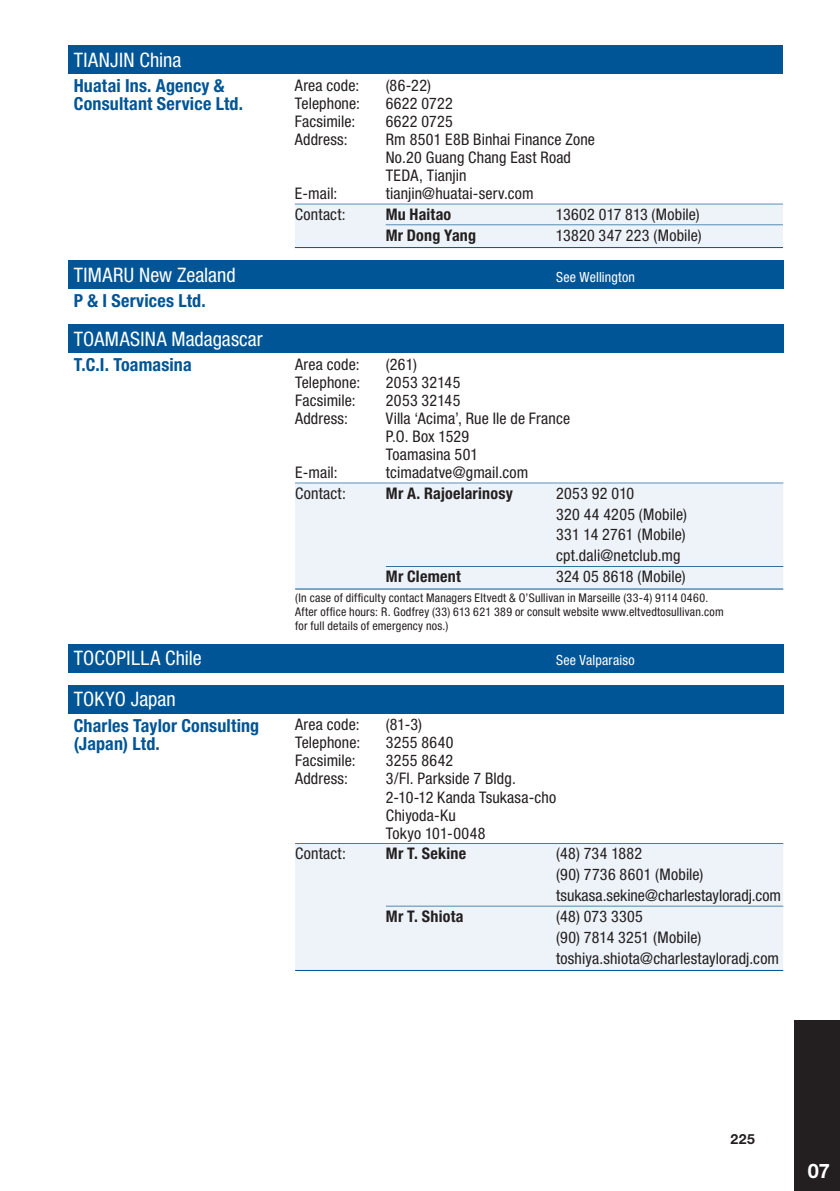
<style>
.page{position:relative;width:840px;height:1191px;background:#fff}
.page>*{position:absolute;margin:0;border:0;box-sizing:border-box;transform-origin:0 0}
.t1{font:condensed 20px "Helvetica Neue LT Std";letter-spacing:.005em;color:#fff}
.t2{font:700 20px "Helvetica Neue LT Std";color:#fff}
.t3{font:700 condensed 18px/18px "Helvetica Neue LT Std";letter-spacing:.01em;color:#005596}
.t4{font:condensed 16px/18px "Helvetica Neue LT Std";letter-spacing:.01em;color:#231f20}
.t5{font:700 condensed 16px "Helvetica Neue LT Std";letter-spacing:.015em;color:#231f20}
.t6{font:condensed 14px "Helvetica Neue LT Std";letter-spacing:.015em;color:#fff}
.t7{font:700 14px "Helvetica Neue LT Std";color:#231f20}
.t8{font:condensed 12px/14px "Helvetica Neue LT Std";letter-spacing:.02em;color:#231f20}
</style>
<div class="page">
<div style="left:794px;top:1020px;width:45px;height:171px;background:#231f20"></div>
<div style="left:68px;top:45px;width:714px;height:29px;background:#005596"></div>
<div style="left:295px;top:204px;width:487px;height:22px;background:#edf3f8"></div>
<div style="left:295px;top:225px;width:487px;height:22px;background:#edf3f8"></div>
<hr style="left:295px;top:247px;width:487px;height:1px;background:#005596">
<div style="left:68px;top:260px;width:714px;height:29px;background:#005596"></div>
<div style="left:68px;top:324px;width:714px;height:29px;background:#005596"></div>
<div style="left:295px;top:483px;width:487px;height:22px;background:#edf3f8"></div>
<div style="left:295px;top:504px;width:487px;height:22px;background:#edf3f8"></div>
<div style="left:295px;top:525px;width:487px;height:22px;background:#edf3f8"></div>
<div style="left:295px;top:546px;width:487px;height:22px;background:#edf3f8"></div>
<hr style="left:386px;top:566px;width:396px;height:1px;background:#005596">
<div style="left:295px;top:567px;width:487px;height:22px;background:#edf3f8"></div>
<hr style="left:295px;top:588px;width:487px;height:1px;background:#005596">
<div style="left:68px;top:644px;width:714px;height:28px;background:#005596"></div>
<div style="left:68px;top:685px;width:714px;height:28px;background:#005596"></div>
<hr style="left:295px;top:843px;width:487px;height:1px;background:#005596">
<div style="left:295px;top:844px;width:487px;height:22px;background:#edf3f8"></div>
<div style="left:295px;top:865px;width:487px;height:22px;background:#edf3f8"></div>
<div style="left:295px;top:885px;width:487px;height:22px;background:#edf3f8"></div>
<div style="left:295px;top:906px;width:487px;height:22px;background:#edf3f8"></div>
<div style="left:295px;top:927px;width:487px;height:22px;background:#edf3f8"></div>
<div style="left:295px;top:948px;width:487px;height:22px;background:#edf3f8"></div>
<hr style="left:295px;top:970px;width:487px;height:1px;background:#005596">
<p class="t1" style="left:74px;top:48px;width:109px">TIANJIN China</p>
<p class="t3" style="left:74px;top:77px;width:171px">Huatai Ins. Agency &amp;<br>Consultant Service Ltd.</p>
<p class="t4" style="left:295px;top:76px;width:66px">Area code:</p>
<p class="t4" style="left:385px;top:76px;width:47px">(86-22)</p>
<p class="t4" style="left:295px;top:94px;width:67px">Telephone:</p>
<p class="t4" style="left:385px;top:94px;width:69px">6622 0722</p>
<p class="t4" style="left:295px;top:112px;width:62px">Facsimile:</p>
<p class="t4" style="left:385px;top:112px;width:69px">6622 0725</p>
<p class="t4" style="left:295px;top:130px;width:54px">Address:</p>
<p class="t4" style="left:385px;top:130px;width:211px">Rm 8501 E8B Binhai Finance Zone<br>No.20 Guang Chang East Road<br>TEDA, Tianjin</p>
<p class="t4" style="left:295px;top:184px;width:44px">E-mail:</p>
<p class="t4" style="left:385px;top:184px;width:149px">tianjin@huatai-serv.com</p>
<p class="t4" style="left:295px;top:205px;width:52px">Contact:</p>
<p class="t5" style="left:385px;top:204px;width:67px">Mu Haitao</p>
<p class="t4" style="left:555px;top:205px;width:145px">13602 017 813 (Mobile)</p>
<p class="t5" style="left:385px;top:225px;width:92px">Mr Dong Yang</p>
<p class="t4" style="left:555px;top:226px;width:147px">13820 347 223 (Mobile)</p>
<p class="t1" style="left:74px;top:263px;width:163px">TIMARU New Zealand</p>
<p class="t6" style="left:556px;top:269px;width:80px">See Wellington</p>
<p class="t3" style="left:74px;top:292px;width:133px">P &amp; I Services Ltd.</p>
<p class="t1" style="left:74px;top:327px;width:190px">TOAMASINA Madagascar</p>
<p class="t3" style="left:74px;top:356px;width:119px">T.C.I. Toamasina</p>
<p class="t4" style="left:295px;top:355px;width:66px">Area code:</p>
<p class="t4" style="left:386px;top:355px;width:33px">(261)</p>
<p class="t4" style="left:295px;top:373px;width:67px">Telephone:</p>
<p class="t4" style="left:386px;top:373px;width:76px">2053 32145</p>
<p class="t4" style="left:295px;top:391px;width:62px">Facsimile:</p>
<p class="t4" style="left:386px;top:391px;width:76px">2053 32145</p>
<p class="t4" style="left:295px;top:409px;width:54px">Address:</p>
<p class="t4" style="left:386px;top:409px;width:186px">Villa ‘Acima’, Rue Ile de France<br>P.O. Box 1529<br>Toamasina 501</p>
<p class="t4" style="left:295px;top:463px;width:44px">E-mail:</p>
<p class="t4" style="left:386px;top:463px;width:144px">tcimadatve@gmail.com</p>
<p class="t4" style="left:295px;top:484px;width:52px">Contact:</p>
<p class="t5" style="left:386px;top:483px;width:128px">Mr A. Rajoelarinosy</p>
<p class="t4" style="left:556px;top:482px;width:132px;line-height:20.8px">2053 92 010<br>320 44 4205 (Mobile)<br>331 14 2761 (Mobile) cpt.dali@netclub.mg</p>
<p class="t5" style="left:386px;top:567px;width:76px">Mr Clement</p>
<p class="t4" style="left:556px;top:567px;width:131px">324 05 8618 (Mobile)</p>
<p class="t8" style="left:295px;top:590px;width:430px">(In case of difficulty contact Managers Eltvedt &amp; O’Sullivan in Marseille (33-4) 9114 0460.<br>After office hours: R. Godfrey (33) 613 621 389 or consult website www.eltvedtosullivan.com for full details of emergency nos.)</p>
<p class="t1" style="left:74px;top:646px;width:129px">TOCOPILLA Chile</p>
<p class="t6" style="left:556px;top:652px;width:80px">See Valparaiso</p>
<p class="t1" style="left:74px;top:687px;width:103px">TOKYO Japan</p>
<p class="t3" style="left:74px;top:716px;width:187px">Charles Taylor Consulting (Japan) Ltd.</p>
<p class="t4" style="left:295px;top:715px;width:66px">Area code:</p>
<p class="t4" style="left:386px;top:715px;width:38px">(81-3)</p>
<p class="t4" style="left:295px;top:733px;width:67px">Telephone:</p>
<p class="t4" style="left:386px;top:733px;width:69px">3255 8640</p>
<p class="t4" style="left:295px;top:751px;width:62px">Facsimile:</p>
<p class="t4" style="left:386px;top:751px;width:69px">3255 8642</p>
<p class="t4" style="left:295px;top:769px;width:54px">Address:</p>
<p class="t4" style="left:386px;top:769px;width:172px">3/Fl. Parkside 7 Bldg.<br>2-10-12 Kanda Tsukasa-cho<br>Chiyoda-Ku<br>Tokyo 101-0048</p>
<p class="t4" style="left:295px;top:844px;width:52px">Contact:</p>
<p class="t5" style="left:386px;top:844px;width:82px">Mr T. Sekine</p>
<p class="t4" style="left:556px;top:843px;width:226px;line-height:20.8px">(48) 734 1882<br>(90) 7736 8601 (Mobile) tsukasa.sekine@charlestayloradj.com</p>
<p class="t5" style="left:386px;top:906px;width:79px">Mr T. Shiota</p>
<p class="t4" style="left:556px;top:905px;width:224px;line-height:20.8px">(48) 073 3305<br>(90) 7814 3251 (Mobile) toshiya.shiota@charlestayloradj.com</p>
<p class="t7" style="left:730px;top:1130px;width:26px">225</p>
<p class="t2" style="left:807px;top:1158px;width:24px">07</p>
</div>
